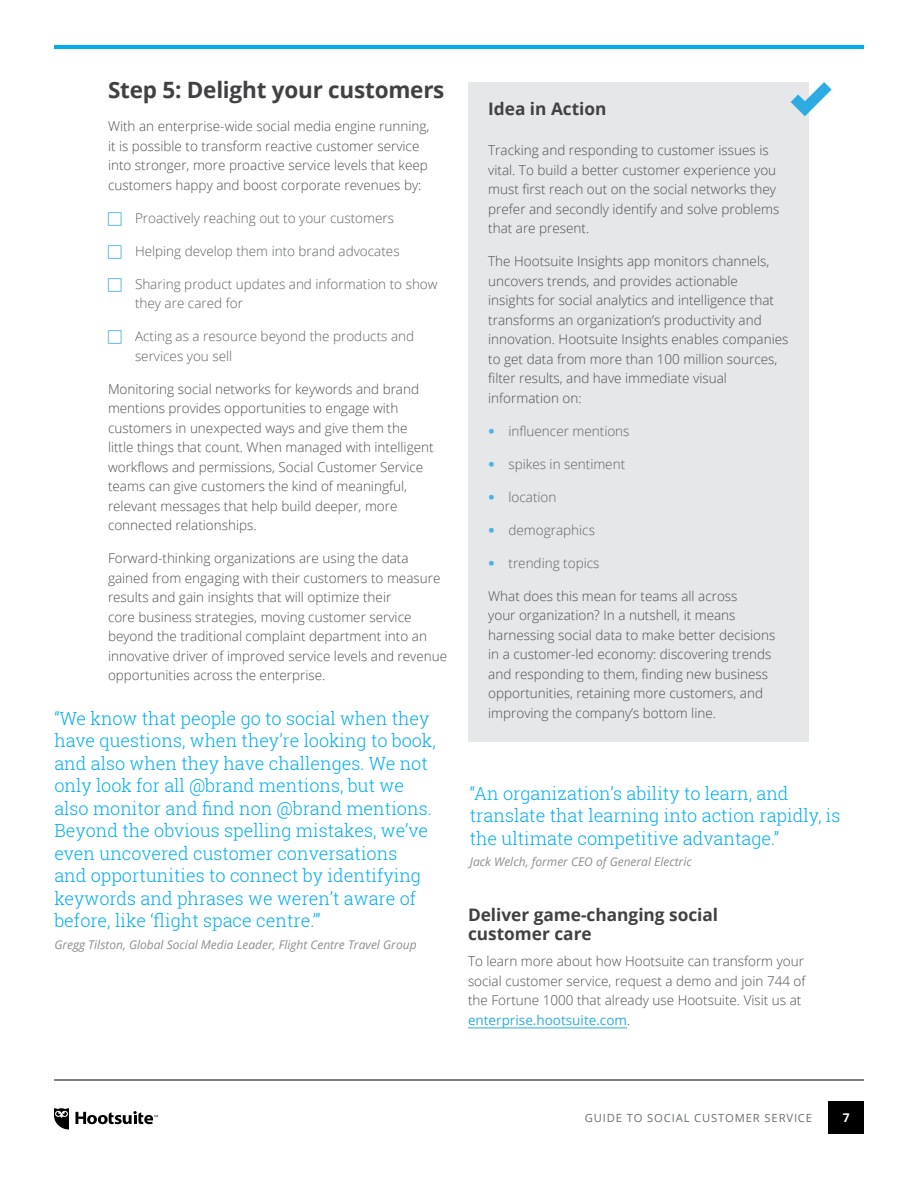
<style>
.page{position:relative;width:918px;height:1188px;background:#fff}
.page>*{position:absolute;margin:0;border:0;box-sizing:border-box;transform-origin:0 0}
.t1{font:700 22.5px "Open Sans";letter-spacing:-.01em;color:#414042}
.t2{font:300 18px/22.5px "Roboto Slab";color:#00aeef}
.t3{font:700 17.25px/19.5px "Open Sans";color:#414042}
.t4{font:300 13.5px/19.5px "Open Sans";color:#4d4d4f}
.t5{font:300 13.5px/19.5px "Open Sans";color:#606163}
.t6{font:italic 12px "Open Sans";color:#8e8e8e}
.t7{font:700 12px "Open Sans";color:#fff}
.t8{font:11.25px "Open Sans";letter-spacing:.075em;color:#6d6e71}
.s1{font-weight:400;color:#2cace2}
</style>
<div class="page">
<div style="left:828px;top:1101px;width:36px;height:33px;background:#000"></div>
<hr style="left:54px;top:1080px;width:810px;height:1px;background:#000">
<hr style="left:54px;top:45px;width:810px;height:4px;background:#00aeef">
<svg style="left:76px;top:1111px;width:82px;height:13px"></svg>
<svg style="left:54px;top:1108px;width:15px;height:22px"></svg>
<hr style="left:468px;top:1028px;width:159px;height:1px;background:#2cace2">
<div style="left:468px;top:82px;width:341px;height:660px;background:#e6e7e8"></div>
<svg style="left:791px;top:82px;width:41px;height:34px"></svg>
<h1 class="t1" style="left:108px;top:74px;width:338px">Step 5: Delight your customers</h1>
<p class="t4" style="left:108px;top:116px;width:323px">With an enterprise-wide social media engine running, it is possible to transform reactive customer service into stronger, more proactive service levels that keep customers happy and boost corporate revenues by:</p>
<p class="t5" style="left:135px;top:208px;width:261px">Proactively reaching out to your customers</p>
<p class="t5" style="left:135px;top:241px;width:266px">Helping develop them into brand advocates</p>
<p class="t5" style="left:135px;top:274px;width:304px">Sharing product updates and information to show they are cared for</p>
<p class="t5" style="left:135px;top:326px;width:281px">Acting as a resource beyond the products and services you sell</p>
<p class="t4" style="left:108px;top:379px;width:327px">Monitoring social networks for keywords and brand mentions provides opportunities to engage with customers in unexpected ways and give them the little things that count. When managed with intelligent workflows and permissions, Social Customer Service teams can give customers the kind of meaningful, relevant messages that help build deeper, more connected relationships.</p>
<p class="t4" style="left:108px;top:548px;width:341px">Forward-thinking organizations are using the data gained from engaging with their customers to measure results and gain insights that will optimize their<br>core business strategies, moving customer service beyond the traditional complaint department into an innovative driver of improved service levels and revenue opportunities across the enterprise.</p>
<p class="t2" style="left:54px;top:707px;width:383px">“We know that people go to social when they have questions, when they’re looking to book, and also when they have challenges. We not only look for all @brand mentions, but we also monitor and find non @brand mentions.<br>Beyond the obvious spelling mistakes, we’ve even uncovered customer conversations<br>and opportunities to connect by identifying keywords and phrases we weren’t aware of before, like ‘flight space centre.’”</p>
<p class="t6" style="left:54px;top:936px;width:364px">Gregg Tilston, Global Social Media Leader, Flight Centre Travel Group</p>
<p class="t3" style="left:488px;top:99px;width:120px">Idea in Action</p>
<p class="t4" style="left:488px;top:140px;width:293px">Tracking and responding to customer issues is vital. To build a better customer experience you must first reach out on the social networks they prefer and secondly identify and solve problems that are present.</p>
<p class="t4" style="left:488px;top:251px;width:302px">The Hootsuite Insights app monitors channels, uncovers trends, and provides actionable<br>insights for social analytics and intelligence that transforms an organization’s productivity and innovation. Hootsuite Insights enables companies to get data from more than 100 million sources, filter results, and have immediate visual information on:</p>
<p class="t5" style="left:508px;top:421px;width:123px">influencer mentions</p>
<p class="t5" style="left:508px;top:454px;width:118px">spikes in sentiment</p>
<p class="t5" style="left:508px;top:487px;width:49px">location</p>
<p class="t5" style="left:508px;top:520px;width:88px">demographics</p>
<p class="t5" style="left:508px;top:553px;width:92px">trending topics</p>
<p class="t4" style="left:488px;top:586px;width:289px">What does this mean for teams all across<br>your organization? In a nutshell, it means harnessing social data to make better decisions in a customer-led economy: discovering trends and responding to them, finding new business opportunities, retaining more customers, and improving the company’s bottom line.</p>
<h2 class="t2" style="left:470px;top:781px;width:372px">“An organization’s ability to learn, and translate that learning into action rapidly, is the ultimate competitive advantage.”</h2>
<p class="t6" style="left:470px;top:853px;width:224px">Jack Welch, former CEO of General Electric</p>
<p class="t3" style="left:468px;top:904px;width:252px">Deliver game-changing social customer care</p>
<p class="t4" style="left:468px;top:951px;width:339px">To learn more about how Hootsuite can transform your social customer service, request a demo and join 744 of the Fortune 1000 that already use Hootsuite. Visit us at <span class="s1">enterprise.hootsuite.com</span>.</p>
<p class="t8" style="left:585px;top:1110px;width:229px">GUIDE TO SOCIAL CUSTOMER SERVICE</p>
<p class="t7" style="left:843px;top:1109px;width:8px">7</p>
</div>
